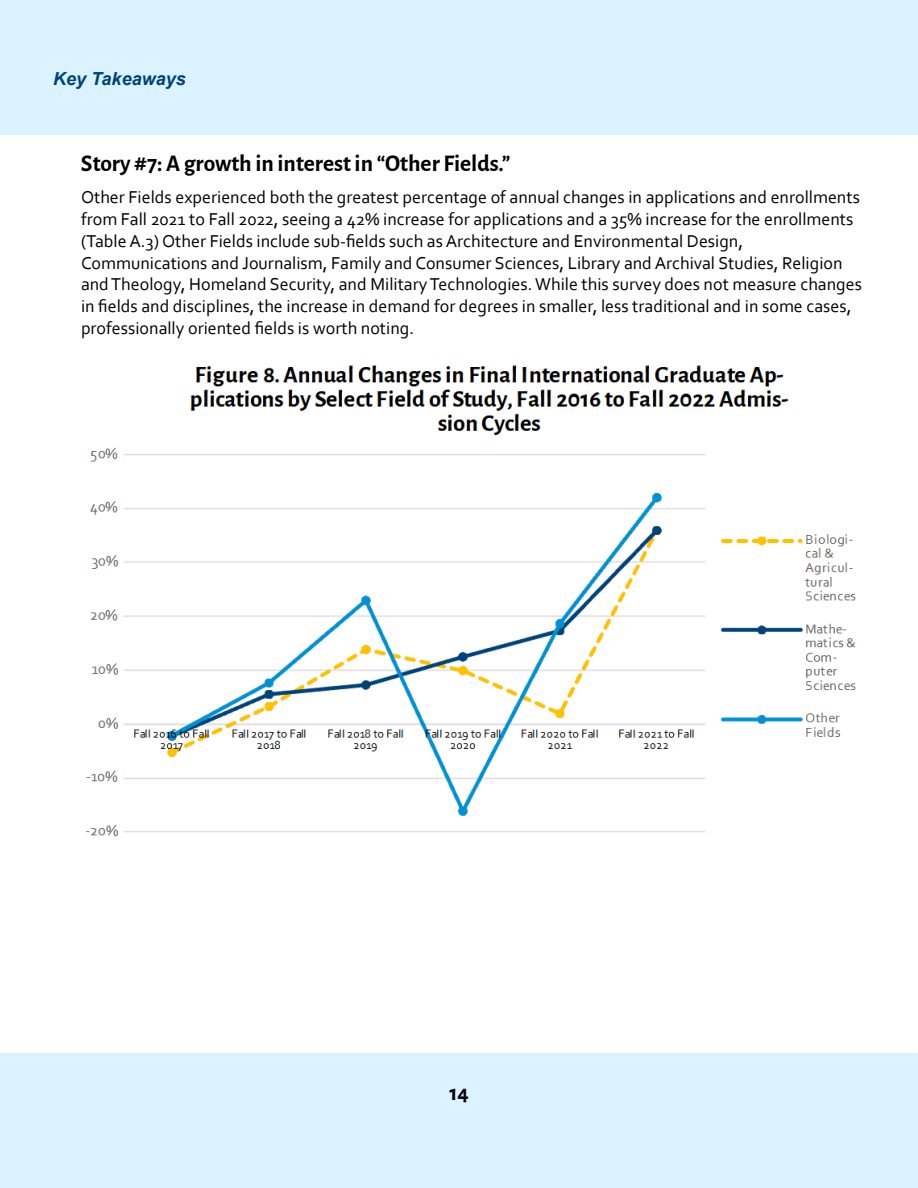
<style>
.page{position:relative;width:918px;height:1188px;background:#fff}
.page>*{position:absolute;margin:0;border:0;box-sizing:border-box;transform-origin:0 0}
.t1{font:700 24px "Alegreya Sans";color:#000}
.t2{font:700 22.5px "Alegreya Sans";color:#000}
.t3{font:18px/21.8px "Corbel";color:#000}
.t4{font:italic 700 18px "Arial";color:#00427a}
</style>
<div class="page">
<div style="left:0;top:1053px;width:918px;height:135px;background:#daf3ff"></div>
<div style="left:0;top:0;width:918px;height:135px;background:#daf3ff"></div>
<img style="left:85px;top:365px;width:771px;height:472px">
<p class="t4" style="left:53px;top:71px;width:134px">Key Takeaways</p>
<h1 class="t1" style="left:81px;top:152px;width:431px">Story #7: A growth in interest in “Other Fields.”</h1>
<p class="t3" style="left:81px;top:188px;width:783px">Other Fields experienced both the greatest percentage of annual changes in applications and enrollments from Fall 2021 to Fall 2022, seeing a 42% increase for applications and a 35% increase for the enrollments (Table A.3) Other Fields include sub-fields such as Architecture and Environmental Design, Communications and Journalism, Family and Consumer Sciences, Library and Archival Studies, Religion and Theology, Homeland Security, and Military Technologies. While this survey does not measure changes in fields and disciplines, the increase in demand for degrees in smaller, less traditional and in some cases, professionally oriented fields is worth noting.</p>
<p class="t2" style="left:450px;top:1082px;width:21px">14</p>
</div>
